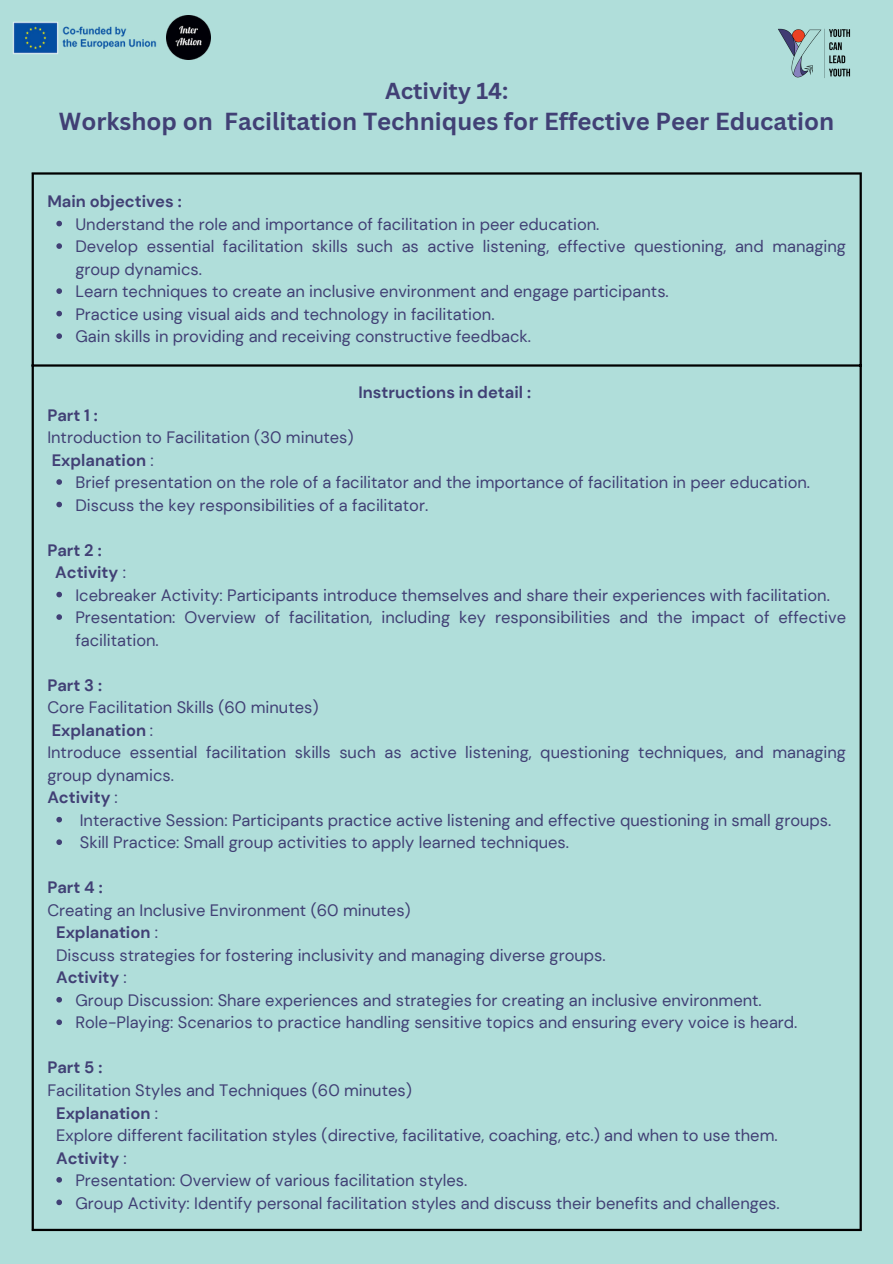
<style>
.page{position:relative;width:893px;height:1264px;background:#fff}
.page>*{position:absolute;margin:0;border:0;box-sizing:border-box;transform-origin:0 0}
.t1{font:700 24px "Canva Sans";color:#414075}
.t2{font:700 22.5px "Canva Sans";color:#414075}
.t3{font:16.5px/22.5px "DM Sans";color:#414075}
.t4{font:700 16.5px "DM Sans";color:#414075}
.s1{font-weight:400}
</style>
<div class="page">
<div style="left:0;top:0;width:892px;height:1263px;background:#b0deda"></div>
<svg style="left:56px;top:221px;width:6px;height:5px"></svg>
<svg style="left:56px;top:243px;width:6px;height:6px"></svg>
<svg style="left:56px;top:288px;width:6px;height:6px"></svg>
<svg style="left:56px;top:311px;width:6px;height:5px"></svg>
<svg style="left:56px;top:333px;width:6px;height:6px"></svg>
<svg style="left:56px;top:479px;width:6px;height:6px"></svg>
<svg style="left:56px;top:501px;width:6px;height:6px"></svg>
<svg style="left:56px;top:591px;width:6px;height:6px"></svg>
<svg style="left:56px;top:614px;width:6px;height:6px"></svg>
<svg style="left:56px;top:816px;width:6px;height:6px"></svg>
<svg style="left:56px;top:839px;width:6px;height:6px"></svg>
<svg style="left:56px;top:997px;width:6px;height:5px"></svg>
<svg style="left:56px;top:1019px;width:6px;height:6px"></svg>
<svg style="left:56px;top:1177px;width:6px;height:5px"></svg>
<svg style="left:56px;top:1199px;width:6px;height:6px"></svg>
<hr style="left:32px;top:175px;width:2px;height:1053px;background:#000">
<hr style="left:859px;top:175px;width:2px;height:1053px;background:#000">
<hr style="left:32px;top:172px;width:829px;height:3px;background:#000">
<hr style="left:32px;top:364px;width:829px;height:2px;background:#000">
<hr style="left:32px;top:1228px;width:829px;height:2px;background:#000">
<img style="left:13px;top:22px;width:144px;height:32px">
<img style="left:166px;top:16px;width:44px;height:44px">
<img style="left:778px;top:28px;width:73px;height:50px">
<p class="t2" style="left:385px;top:75px;width:125px">Activity 14:</p>
<p class="t1" style="left:59px;top:104px;width:776px">Workshop on Facilitation Techniques for Effective Peer Education</p>
<p class="t4" style="left:47px;top:191px;width:136px">Main objectives :</p>
<p class="t3" style="left:75px;top:213px;width:525px">Understand the role and importance of facilitation in peer education.</p>
<p class="t3" style="left:75px;top:235px;width:772px">Develop essential facilitation skills such as active listening, effective questioning, and managing group dynamics.</p>
<h1 class="t3" style="left:75px;top:280px;width:595px">Learn techniques to create an inclusive environment and engage participants.</h1>
<p class="t3" style="left:75px;top:303px;width:420px">Practice using visual aids and technology in facilitation.</p>
<p class="t3" style="left:75px;top:325px;width:457px">Gain skills in providing and receiving constructive feedback.</p>
<p class="t4" style="left:358px;top:382px;width:174px">Instructions in detail :</p>
<p class="t4" style="left:47px;top:404px;width:52px">Part 1 :</p>
<p class="t3" style="left:47px;top:426px;width:308px">Introduction to Facilitation (30 minutes)</p>
<p class="t4" style="left:52px;top:449px;width:103px">Explanation <span class="s1">:</span></p>
<p class="t3" style="left:75px;top:471px;width:736px">Brief presentation on the role of a facilitator and the importance of facilitation in peer education.</p>
<p class="t3" style="left:75px;top:494px;width:354px">Discuss the key responsibilities of a facilitator.</p>
<p class="t4" style="left:47px;top:539px;width:56px">Part 2 :</p>
<p class="t4" style="left:55px;top:562px;width:72px">Activity <span class="s1">:</span></p>
<p class="t3" style="left:75px;top:584px;width:756px">Icebreaker Activity: Participants introduce themselves and share their experiences with facilitation.</p>
<p class="t3" style="left:75px;top:606px;width:772px">Presentation: Overview of facilitation, including key responsibilities and the impact of effective facilitation.</p>
<p class="t4" style="left:47px;top:674px;width:56px">Part 3 :</p>
<p class="t3" style="left:47px;top:696px;width:272px">Core Facilitation Skills (60 minutes)</p>
<p class="t4" style="left:52px;top:719px;width:103px">Explanation <span class="s1">:</span></p>
<p class="t3" style="left:47px;top:741px;width:800px">Introduce essential facilitation skills such as active listening, questioning techniques, and managing group dynamics.</p>
<p class="t4" style="left:47px;top:787px;width:72px">Activity <span class="s1">:</span></p>
<p class="t3" style="left:80px;top:809px;width:753px">Interactive Session: Participants practice active listening and effective questioning in small groups.</p>
<p class="t3" style="left:80px;top:831px;width:490px">Skill Practice: Small group activities to apply learned techniques.</p>
<p class="t4" style="left:47px;top:877px;width:57px">Part 4 :</p>
<p class="t3" style="left:47px;top:899px;width:365px">Creating an Inclusive Environment (60 minutes)</p>
<p class="t4" style="left:56px;top:922px;width:103px">Explanation <span class="s1">:</span></p>
<p class="t3" style="left:56px;top:944px;width:551px">Discuss strategies for fostering inclusivity and managing diverse groups.</p>
<p class="t4" style="left:56px;top:967px;width:72px">Activity <span class="s1">:</span></p>
<p class="t3" style="left:75px;top:989px;width:687px">Group Discussion: Share experiences and strategies for creating an inclusive environment.</p>
<p class="t3" style="left:75px;top:1011px;width:723px">Role-Playing: Scenarios to practice handling sensitive topics and ensuring every voice is heard.</p>
<p class="t4" style="left:47px;top:1057px;width:57px">Part 5 :</p>
<p class="t3" style="left:47px;top:1079px;width:366px">Facilitation Styles and Techniques (60 minutes)</p>
<p class="t4" style="left:56px;top:1102px;width:103px">Explanation <span class="s1">:</span></p>
<p class="t3" style="left:56px;top:1124px;width:723px">Explore different facilitation styles (directive, facilitative, coaching, etc.) and when to use them.</p>
<p class="t4" style="left:56px;top:1147px;width:72px">Activity <span class="s1">:</span></p>
<p class="t3" style="left:75px;top:1169px;width:393px">Presentation: Overview of various facilitation styles.</p>
<p class="t3" style="left:75px;top:1191px;width:705px">Group Activity: Identify personal facilitation styles and discuss their benefits and challenges.</p>
</div>
